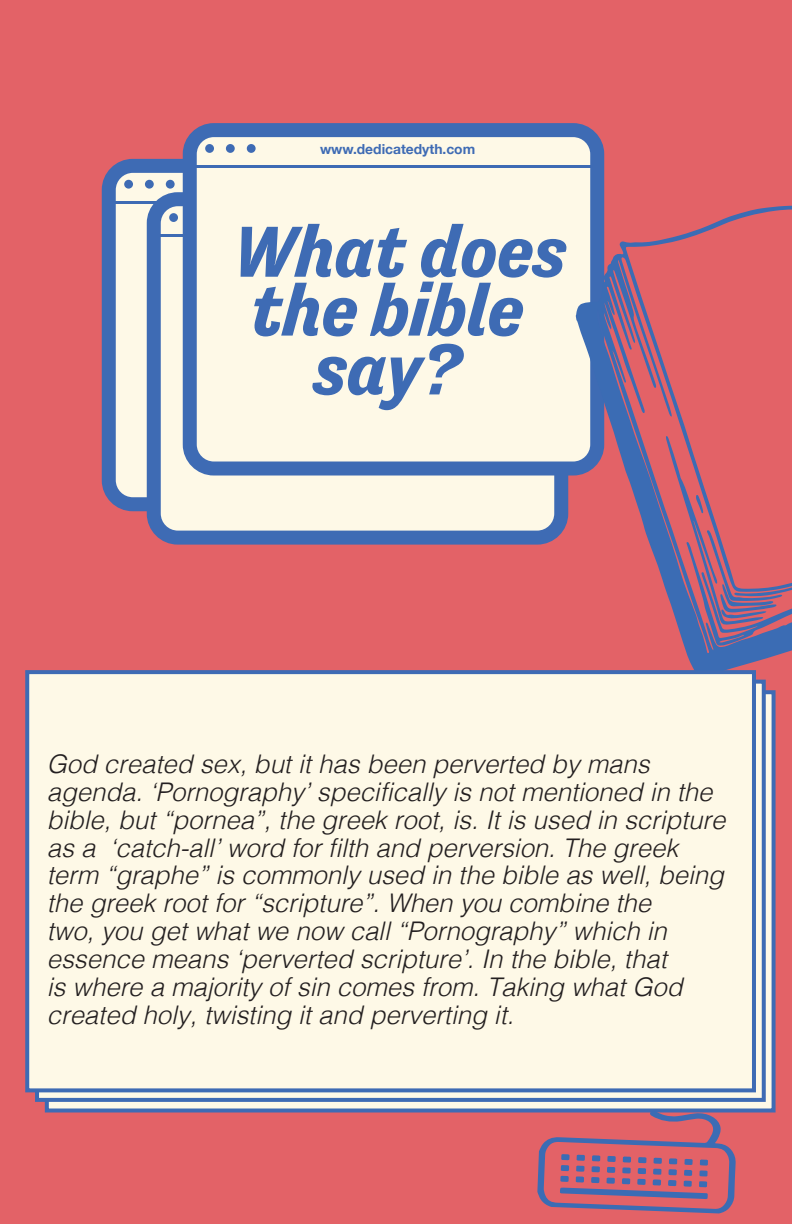
<style>
.page{position:relative;width:792px;height:1224px;background:#e36267}
.page>*{position:absolute;margin:0;border:0;box-sizing:border-box;transform-origin:0 0}
.t1{font:italic 700 74px/58.8px "Tenso";color:#3e6bb4;text-align:center}
.t2{font:italic 300 25.8px/27.8px "Helvetica";color:#231f20}
.t3{font:700 13.8px "Helvetica Neue";color:#3e6bb4}
</style>
<div class="page">
<div style="left:109px;top:166px;width:407px;height:338px;background:#fef9e7;border-radius:24px"></div>
<div style="left:102px;top:159px;width:421px;height:352px;border:14px solid #3e6bb4;border-radius:24px"></div>
<hr style="left:109px;top:201px;width:407px;height:3px;background:#3e6bb4">
<div style="left:124px;top:180px;width:9px;height:9px;background:#3e6bb4;border-radius:50%"></div>
<div style="left:145px;top:180px;width:9px;height:9px;background:#3e6bb4;border-radius:50%"></div>
<div style="left:166px;top:180px;width:9px;height:9px;background:#3e6bb4;border-radius:50%"></div>
<div style="left:154px;top:199px;width:407px;height:339px;background:#fef9e7;border-radius:24px"></div>
<div style="left:147px;top:192px;width:421px;height:353px;border:14px solid #3e6bb4;border-radius:24px"></div>
<hr style="left:154px;top:234px;width:407px;height:3px;background:#3e6bb4">
<div style="left:169px;top:213px;width:9px;height:9px;background:#3e6bb4;border-radius:50%"></div>
<div style="left:190px;top:130px;width:407px;height:339px;background:#fef9e7;border-radius:24px"></div>
<div style="left:183px;top:123px;width:421px;height:353px;border:14px solid #3e6bb4;border-radius:24px"></div>
<hr style="left:190px;top:165px;width:407px;height:3px;background:#3e6bb4">
<div style="left:205px;top:144px;width:9px;height:9px;background:#3e6bb4;border-radius:50%"></div>
<div style="left:226px;top:144px;width:9px;height:9px;background:#3e6bb4;border-radius:50%"></div>
<div style="left:247px;top:144px;width:9px;height:9px;background:#3e6bb4;border-radius:50%"></div>
<svg style="left:576px;top:123px;width:216px;height:547px"></svg>
<svg style="left:666px;top:436px;width:126px;height:210px"></svg>
<div style="left:45px;top:690px;width:731px;height:422px;background:#fef9e7;border:4px solid #3e6bb4"></div>
<div style="left:35px;top:680px;width:731px;height:422px;background:#fef9e7;border:4px solid #3e6bb4"></div>
<div style="left:25px;top:670px;width:731px;height:422px;background:#fef9e7;border:4px solid #3e6bb4"></div>
<svg style="left:537px;top:1111px;width:199px;height:102px"></svg>
<p class="t3" style="left:320px;top:138px;width:157px">www.dedicatedyth.com</p>
<h1 class="t1" style="left:234px;top:222px;width:334px">What does the bible say?</h1>
<p class="t2" style="left:47px;top:748px;width:680px">God created sex, but it has been perverted by mans agenda. ‘Pornography’ specifically is not mentioned in the bible, but “pornea”, the greek root, is. It is used in scripture as a ‘catch-all’ word for filth and perversion. The greek term “graphe” is commonly used in the bible as well, being the greek root for “scripture”. When you combine the<br>two, you get what we now call “Pornography” which in essence means ‘perverted scripture’. In the bible, that<br>is where a majority of sin comes from. Taking what God created holy, twisting it and perverting it.</p>
</div>
